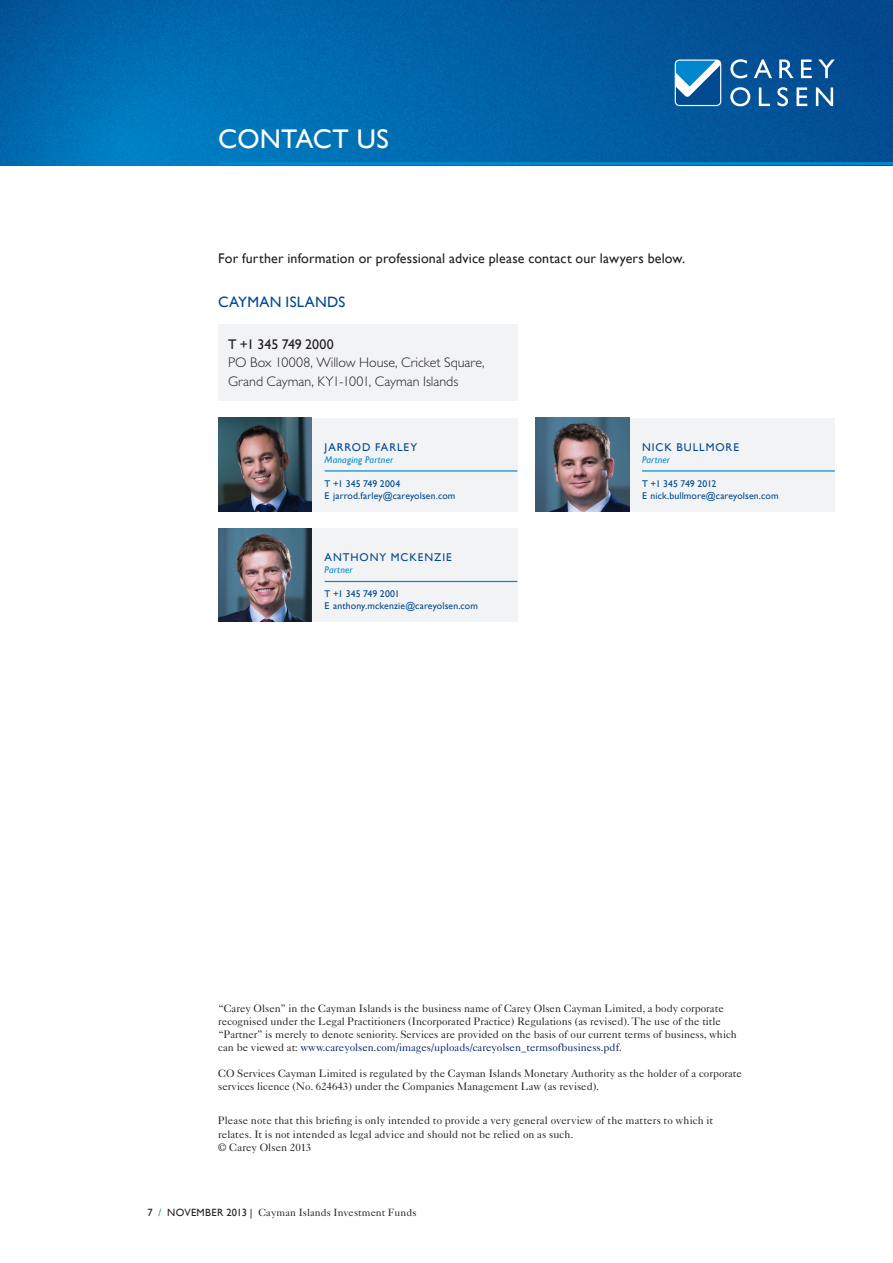
<style>
.page{position:relative;width:893px;height:1263px;background:#fff}
.page>*{position:absolute;margin:0;border:0;box-sizing:border-box;transform-origin:0 0}
.t1{font:27px "Gill Sans";letter-spacing:.01em;color:#fff}
.t2{font:15px "Gill Sans";letter-spacing:.015em;color:#014990}
.t3{font:300 13.95px/18.8px "Gill Sans Std";color:#231f20}
.t4{font:13.95px "Gill Sans";letter-spacing:.01em;color:#231f20}
.t5{font:11.25px "Gill Sans";letter-spacing:.085em;color:#014990}
.t6{font:10.8px/13px "Caslon 540 LT Std";color:#231f20}
.t7{font:10.5px "Caslon 540 LT Std";letter-spacing:.01em;color:#231f20}
.t8{font:9.75px "Gill Sans";letter-spacing:.01em;color:#014990}
.t9{font:italic 9.75px "Gill Sans";letter-spacing:.02em;color:#0087cd}
.s1{font-family:"Gill Sans";font-weight:400}
.s2{color:#002369}
.s3{font-family:"Gill Sans"}
.s4{font-family:"Gill Sans";color:#0087cd}
</style>
<div class="page">
<img style="left:0;top:0;width:893px;height:165px">
<svg style="left:730px;top:59px;width:17px;height:19px"></svg>
<svg style="left:754px;top:59px;width:18px;height:19px"></svg>
<svg style="left:779px;top:60px;width:15px;height:18px"></svg>
<svg style="left:801px;top:60px;width:11px;height:18px"></svg>
<svg style="left:818px;top:60px;width:17px;height:18px"></svg>
<svg style="left:730px;top:87px;width:20px;height:19px"></svg>
<svg style="left:759px;top:87px;width:11px;height:19px"></svg>
<svg style="left:777px;top:87px;width:11px;height:19px"></svg>
<svg style="left:816px;top:87px;width:17px;height:19px"></svg>
<svg style="left:796px;top:87px;width:11px;height:19px"></svg>
<svg style="left:675px;top:60px;width:46px;height:46px"></svg>
<div style="left:536px;top:418px;width:299px;height:93px;background:#f2f3f4"></div>
<hr style="left:642px;top:470px;width:193px;height:1px;background:#0087cd">
<img style="left:536px;top:418px;width:93px;height:93px">
<div style="left:218px;top:418px;width:299px;height:93px;background:#f2f3f4"></div>
<hr style="left:325px;top:470px;width:192px;height:1px;background:#0087cd">
<img style="left:218px;top:418px;width:94px;height:93px">
<div style="left:218px;top:528px;width:299px;height:94px;background:#f2f3f4"></div>
<hr style="left:325px;top:581px;width:192px;height:1px;background:#0087cd">
<img style="left:218px;top:528px;width:94px;height:94px">
<div style="left:218px;top:324px;width:299px;height:77px;background:#f2f3f4"></div>
<hr style="left:218px;top:162px;width:675px;height:3px;background:#0087cd">
<p class="t1" style="left:218px;top:124px;width:172px">CONTACT US</p>
<p class="t4" style="left:218px;top:250px;width:468px">For further information or professional advice please contact our lawyers below.</p>
<p class="t2" style="left:218px;top:294px;width:129px">CAYMAN ISLANDS</p>
<p class="t3" style="left:228px;top:335px;width:258px"><span class="s1">T +1 345 749 2000<br></span>PO Box 10008, Willow House, Cricket Square,<br>Grand Cayman, KY1-1001, Cayman Islands</p>
<p class="t5" style="left:325px;top:440px;width:94px">JARROD FARLEY</p>
<p class="t9" style="left:325px;top:454px;width:70px">Managing Partner</p>
<p class="t8" style="left:325px;top:478px;width:77px">T +1 345 749 2004</p>
<p class="t8" style="left:325px;top:490px;width:132px">E jarrod.farley@careyolsen.com</p>
<p class="t5" style="left:325px;top:551px;width:129px">ANTHONY MCKENZIE</p>
<p class="t9" style="left:325px;top:564px;width:30px">Partner</p>
<p class="t8" style="left:325px;top:588px;width:77px">T +1 345 749 2001</p>
<p class="t8" style="left:325px;top:600px;width:155px">E anthony.mckenzie@careyolsen.com</p>
<p class="t5" style="left:642px;top:440px;width:99px">NICK BULLMORE</p>
<p class="t9" style="left:642px;top:454px;width:30px">Partner</p>
<p class="t8" style="left:642px;top:478px;width:76px">T +1 345 749 2012</p>
<p class="t8" style="left:642px;top:490px;width:138px">E nick.bullmore@careyolsen.com</p>
<p class="t6" style="left:218px;top:1001px;width:520px">“Carey Olsen” in the Cayman Islands is the business name of Carey Olsen Cayman Limited, a body corporate recognised under the Legal Practitioners (Incorporated Practice) Regulations (as revised). The use of the title “Partner” is merely to denote seniority. Services are provided on the basis of our current terms of business, which can be viewed at: <span class="s2">www.careyolsen.com/images/uploads/careyolsen_termsofbusiness.pdf.</span></p>
<p class="t6" style="left:218px;top:1067px;width:525px">CO Services Cayman Limited is regulated by the Cayman Islands Monetary Authority as the holder of a corporate services licence (No. 624643) under the Companies Management Law (as revised).</p>
<p class="t6" style="left:218px;top:1114px;width:496px;line-height:13.5px">Please note that this briefing is only intended to provide a very general overview of the matters to which it relates. It is not intended as legal advice and should not be relied on as such.</p>
<p class="t6" style="left:218px;top:1141px;width:95px">© Carey Olsen 2013</p>
<p class="t7" style="left:147px;top:1206px;width:271px"><span class="s3">7</span> <span class="s4">/</span> <span class="s3">NOVEMBER 2013 |</span> Cayman Islands Investment Funds</p>
</div>
